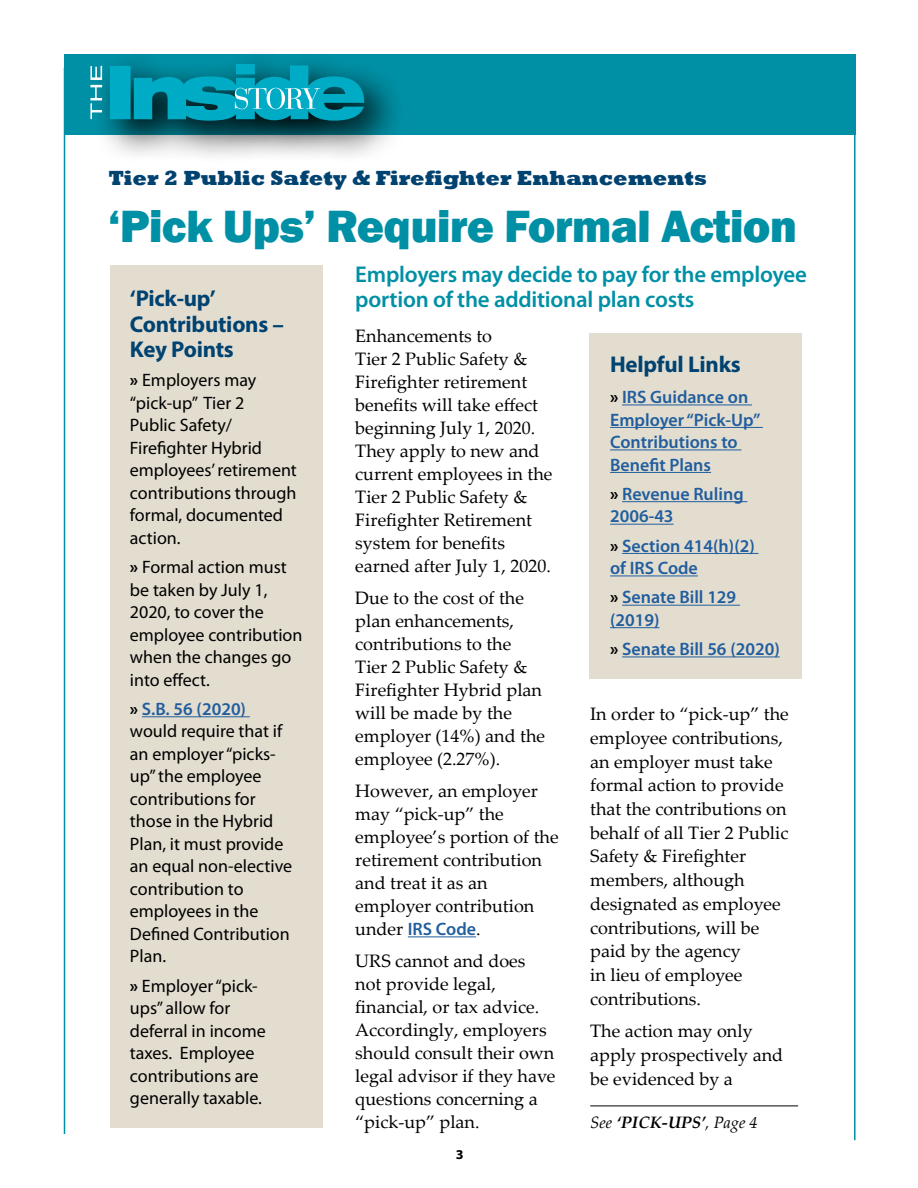
<style>
.page{position:relative;width:918px;height:1188px;background:#fff}
.page>*{position:absolute;margin:0;border:0;box-sizing:border-box;transform-origin:0 0}
.t1{font:800 46.5px "Franklin Gothic";letter-spacing:-.025em;color:#0090a5}
.t2{font:600 22.8px "Myriad Pro";letter-spacing:-.01em;color:#0090a5}
.t3{font:700 22.8px/25.5px "Myriad Pro";letter-spacing:-.01em;color:#004270}
.t4{font:800 21px "Rockwell";color:#004270}
.t5{font:18px/23px "Palatino Linotype";color:#000}
.t6{font:18px/22.5px "Myriad Pro";color:#000}
.t7{font:600 18px/22.5px "Myriad Pro";color:#215e9e}
.t8{font:italic 700 16.5px "Palatino Linotype";color:#000}
.t9{font:700 semi-expanded 13.5px "Myriad Pro";color:#000}
.s1{font-weight:700}
.s2{font-weight:600;color:#215e9e}
.s3{font-family:"Palatino Linotype";font-weight:400;color:#000}
.s4{font-weight:700;color:#000}
.s5{font-weight:400}
</style>
<div class="page">
<hr style="left:64px;top:68px;width:1px;height:1066px;background:#0090a5">
<div style="left:64px;top:54px;width:792px;height:81px;background:#0090a5"></div>
<svg style="left:100px;top:61px;width:295px;height:95px"></svg>
<svg style="left:110px;top:64px;width:254px;height:57px;background:#0896ab"></svg>
<svg style="left:90px;top:66px;width:12px;height:53px"></svg>
<hr style="left:854px;top:74px;width:2px;height:1066px;background:#0090a5">
<hr style="left:408px;top:936px;width:68px;height:1px;background:#215e9e">
<div style="left:110px;top:266px;width:213px;height:862px;background:#e3ddd0"></div>
<div style="left:589px;top:334px;width:213px;height:345px;background:#e3ddd0"></div>
<hr style="left:142px;top:716px;width:108px;height:1px;background:#215e9e">
<hr style="left:622px;top:404px;width:130px;height:1px;background:#215e9e">
<hr style="left:610px;top:427px;width:153px;height:1px;background:#215e9e">
<hr style="left:610px;top:449px;width:132px;height:1px;background:#215e9e">
<hr style="left:610px;top:472px;width:101px;height:1px;background:#215e9e">
<hr style="left:622px;top:501px;width:125px;height:1px;background:#215e9e">
<hr style="left:610px;top:524px;width:64px;height:1px;background:#215e9e">
<hr style="left:622px;top:553px;width:137px;height:1px;background:#215e9e">
<hr style="left:610px;top:575px;width:88px;height:1px;background:#215e9e">
<hr style="left:622px;top:605px;width:118px;height:1px;background:#215e9e">
<hr style="left:610px;top:627px;width:50px;height:1px;background:#215e9e">
<hr style="left:622px;top:656px;width:158px;height:1px;background:#215e9e">
<hr style="left:590px;top:1106px;width:208px;height:1px;background:#000">
<p class="t4" style="left:108px;top:166px;width:600px">Tier 2 Public Safety &amp; Firefighter Enhancements</p>
<h1 class="t1" style="left:108px;top:197px;width:691px">‘Pick Ups’ Require Formal Action</h1>
<p class="t2" style="left:355px;top:259px;width:453px">Employers may decide to pay for the employee</p>
<p class="t3" style="left:130px;top:285px;width:87px">‘Pick-up’</p>
<p class="t2" style="left:355px;top:285px;width:341px">portion of the additional plan costs</p>
<p class="t3" style="left:130px;top:311px;width:156px">Contributions –<br>Key Points</p>
<p class="t6" style="left:130px;top:369px;width:168px"><span class="s1">»</span> Employers may “pick-up” Tier 2<br>Public Safety/<br>Firefighter Hybrid employees’ retirement contributions through formal, documented action.</p>
<p class="t6" style="left:130px;top:556px;width:174px"><span class="s1">»</span> Formal action must be taken by July 1,<br>2020, to cover the employee contribution when the changes go into effect.</p>
<p class="t6" style="left:130px;top:697px;width:164px"><span class="s1">»</span> <span class="s2">S.B. 56 (2020) </span>would require that if an employer “picks&shy;up” the employee contributions for those in the Hybrid<br>Plan, it must provide an equal non-elective contribution to employees in the<br>Defined Contribution<br>Plan.</p>
<p class="t6" style="left:130px;top:974px;width:137px"><span class="s1">»</span> Employer “pick&shy;ups” allow for deferral in income taxes. Employee contributions are generally taxable.</p>
<p class="t5" style="left:355px;top:324px;width:199px">Enhancements to<br>Tier 2 Public Safety &amp;<br>Firefighter retirement benefits will take effect beginning July 1, 2020.<br>They apply to new and current employees in the<br>Tier 2 Public Safety &amp;<br>Firefighter Retirement system for benefits earned after July 1, 2020.</p>
<p class="t5" style="left:355px;top:586px;width:191px">Due to the cost of the plan enhancements, contributions to the<br>Tier 2 Public Safety &amp;<br>Firefighter Hybrid plan will be made by the employer (14%) and the employee (2.27%).</p>
<p class="t5" style="left:355px;top:779px;width:205px">However, an employer may “pick-up” the employee’s portion of the retirement contribution and treat it as an employer contribution</p>
<p class="t7" style="left:355px;top:917px;width:127px"><span class="s3">under</span> IRS Code<span class="s3">.</span></p>
<p class="t5" style="left:355px;top:949px;width:202px">URS cannot and does not provide legal, financial, or tax advice.<br>Accordingly, employers should consult their own legal advisor if they have questions concerning a “pick-up” plan.</p>
<p class="t3" style="left:610px;top:351px;width:132px">Helpful Links</p>
<p class="t7" style="left:610px;top:385px;width:152px"><span class="s4">»</span> IRS Guidance on<br>Employer “Pick-Up”<br>Contributions to<br>Benefit Plans</p>
<p class="t7" style="left:610px;top:482px;width:135px"><span class="s4">»</span> Revenue Ruling<br>2006-43</p>
<p class="t7" style="left:610px;top:534px;width:146px"><span class="s4">»</span> Section 414(h)(2) of IRS Code</p>
<p class="t7" style="left:610px;top:586px;width:128px"><span class="s4">»</span> Senate Bill 129 (2019)</p>
<p class="t7" style="left:610px;top:637px;width:171px"><span class="s4">»</span> Senate Bill 56 (2020)</p>
<p class="t5" style="left:590px;top:702px;width:200px;line-height:23.7px">In order to “pick-up” the employee contributions, an employer must take formal action to provide that the contributions on behalf of all Tier 2 Public<br>Safety &amp; Firefighter members, although designated as employee contributions, will be paid by the agency<br>in lieu of employee contributions.</p>
<p class="t5" style="left:590px;top:1019px;width:195px;line-height:23.7px">The action may only apply prospectively and be evidenced by a</p>
<p class="t8" style="left:590px;top:1111px;width:169px"><span class="s5">See</span> ‘PICK-UPS’<span class="s5">, Page 4</span></p>
<p class="t9" style="left:456px;top:1147px;width:9px">3</p>
</div>
